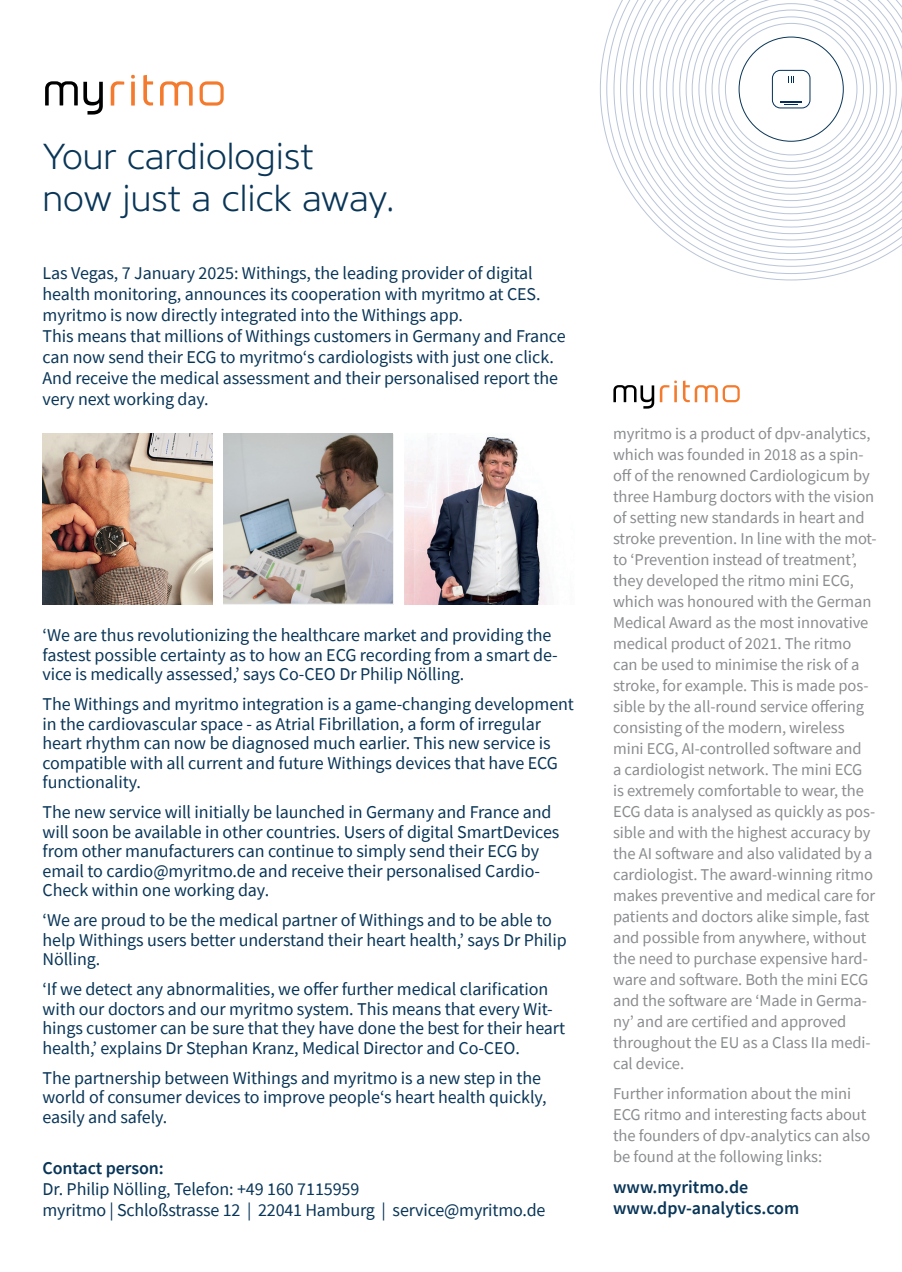
<style>
.page{position:relative;width:902px;height:1272px;background:#fff}
.page>*{position:absolute;margin:0;border:0;box-sizing:border-box;transform-origin:0 0}
.t1{font:300 36px/42px "Core Sans NW01 35";color:#093557}
.t2{font:18px/19.5px "Source Sans Pro";letter-spacing:-.005em;color:#093557}
.t3{font:600 18px/21.6px "Source Sans Pro";color:#093557}
.t4{font:16.5px/21px "Source Sans Pro";letter-spacing:-.005em;color:#8a8c8f}
</style>
<div class="page">
<svg style="left:599px;top:0;width:302px;height:281px"></svg>
<div style="left:771px;top:70px;width:39px;height:38px;border:1px solid #002f5b;border-radius:8px"></div>
<svg style="left:788px;top:76px;width:6px;height:6px"></svg>
<hr style="left:780px;top:101px;width:22px;height:2px;background:#002f5b">
<svg style="left:784px;top:104px;width:13px;height:1px"></svg>
<svg style="left:45px;top:81px;width:58px;height:34px"></svg>
<svg style="left:111px;top:81px;width:13px;height:25px"></svg>
<svg style="left:131px;top:82px;width:4px;height:24px"></svg>
<svg style="left:143px;top:75px;width:10px;height:31px"></svg>
<svg style="left:160px;top:81px;width:33px;height:25px"></svg>
<svg style="left:199px;top:81px;width:25px;height:25px"></svg>
<svg style="left:131px;top:75px;width:4px;height:3px"></svg>
<svg style="left:682px;top:380px;width:57px;height:22px"></svg>
<svg style="left:613px;top:380px;width:63px;height:28px"></svg>
<img style="left:404px;top:437px;width:143px;height:167px">
<img style="left:43px;top:434px;width:170px;height:170px">
<img style="left:223px;top:434px;width:170px;height:169px">
<h1 class="t1" style="left:43px;top:135px;width:354px">Your cardiologist<br>now just a click away.</h1>
<p class="t2" style="left:43px;top:263px;width:524px;line-height:21px">Las Vegas, 7 January 2025: Withings, the leading provider of digital health monitoring, announces its cooperation with myritmo at CES. myritmo is now directly integrated into the Withings app.<br>This means that millions of Withings customers in Germany and France can now send their ECG to myritmo‘s cardiologists with just one click.<br>And receive the medical assessment and their personalised report the very next working day.</p>
<p class="t2" style="left:43px;top:625px;width:516px">‘We are thus revolutionizing the healthcare market and providing the fastest possible certainty as to how an ECG recording from a smart de&shy;vice is medically assessed,’ says Co-CEO Dr Philip Nölling.</p>
<p class="t2" style="left:43px;top:694px;width:533px">The Withings and myritmo integration is a game-changing development in the cardiovascular space - as Atrial Fibrillation, a form of irregular heart rhythm can now be diagnosed much earlier. This new service is compatible with all current and future Withings devices that have ECG functionality.</p>
<p class="t2" style="left:43px;top:802px;width:518px">The new service will initially be launched in Germany and France and will soon be available in other countries. Users of digital SmartDevices from other manufacturers can continue to simply send their ECG by email to cardio@myritmo.de and receive their personalised Cardio-Check within one working day.</p>
<p class="t2" style="left:43px;top:910px;width:525px">‘We are proud to be the medical partner of Withings and to be able to help Withings users better understand their heart health,’ says Dr Philip<br>Nölling.</p>
<p class="t2" style="left:43px;top:979px;width:524px">‘If we detect any abnormalities, we offer further medical clarification with our doctors and our myritmo system. This means that every Wit&shy;hings customer can be sure that they have done the best for their heart health,’ explains Dr Stephan Kranz, Medical Director and Co-CEO.</p>
<p class="t2" style="left:43px;top:1067px;width:505px">The partnership between Withings and myritmo is a new step in the world of consumer devices to improve people‘s heart health quickly, easily and safely.</p>
<p class="t3" style="left:43px;top:1156px;width:123px">Contact person:</p>
<p class="t2" style="left:43px;top:1178px;width:504px;line-height:21px">Dr. Philip Nölling, Telefon: +49 160 7115959<br>myritmo | Schloßstrasse 12 | 22041 Hamburg | service@myritmo.de</p>
<p class="t4" style="left:613px;top:423px;width:265px">myritmo is a product of dpv-analytics, which was founded in 2018 as a spin&shy;off of the renowned Cardiologicum by three Hamburg doctors with the vision of setting new standards in heart and stroke prevention. In line with the mot&shy;to ‘Prevention instead of treatment’, they developed the ritmo mini ECG, which was honoured with the German Medical Award as the most innovative medical product of 2021. The ritmo can be used to minimise the risk of a stroke, for example. This is made pos&shy;sible by the all-round service offering consisting of the modern, wireless mini ECG, AI-controlled software and<br>a cardiologist network. The mini ECG is extremely comfortable to wear, the ECG data is analysed as quickly as pos&shy;sible and with the highest accuracy by the AI software and also validated by a cardiologist. The award-winning ritmo makes preventive and medical care for patients and doctors alike simple, fast and possible from anywhere, without the need to purchase expensive hard&shy;ware and software. Both the mini ECG and the software are ‘Made in Germa&shy;ny’ and are certified and approved throughout the EU as a Class IIa medi&shy;cal device.</p>
<p class="t4" style="left:613px;top:1083px;width:259px">Further information about the mini ECG ritmo and interesting facts about the founders of dpv-analytics can also be found at the following links:</p>
<p class="t3" style="left:613px;top:1175px;width:188px">www.myritmo.de www.dpv-analytics.com</p>
</div>
